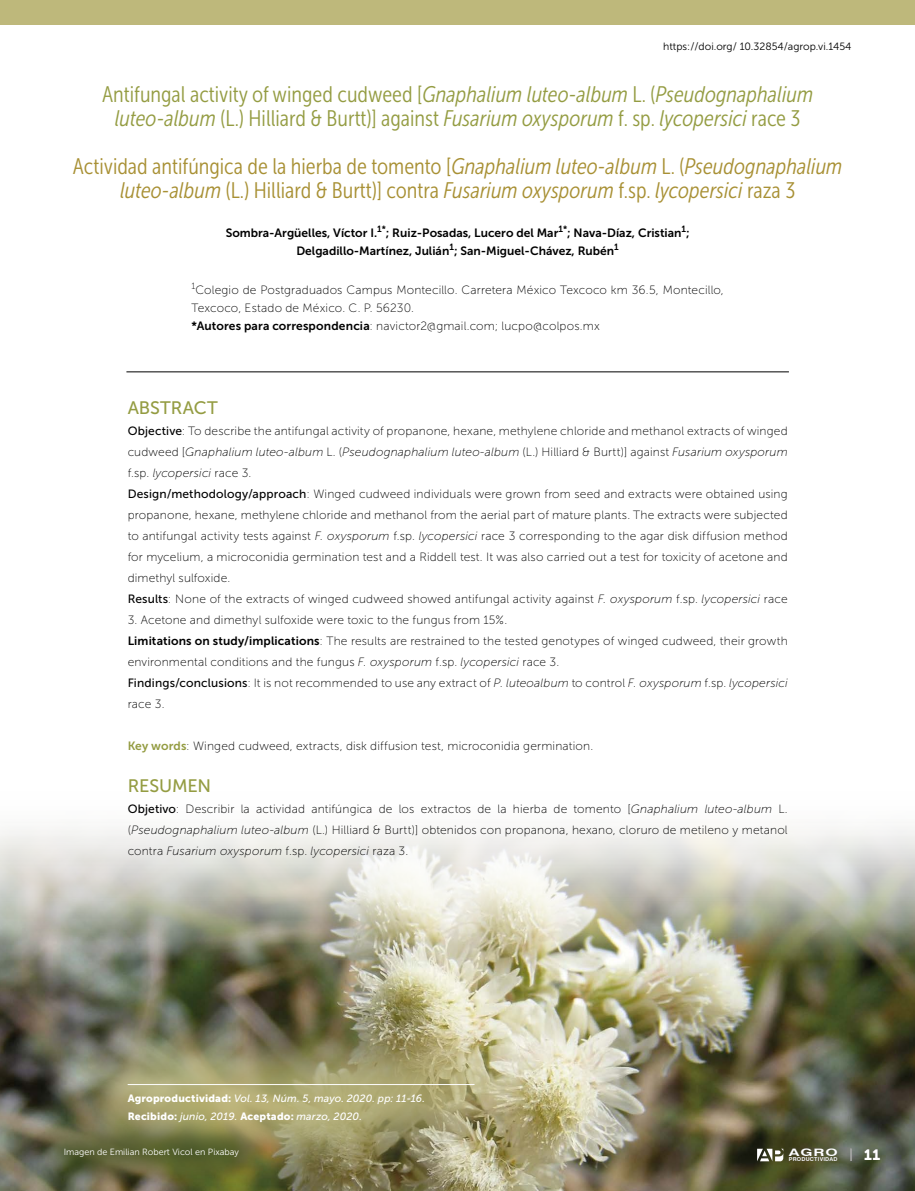
<style>
.page{position:relative;width:915px;height:1191px;background:#fff}
.page>*{position:absolute;margin:0;border:0;box-sizing:border-box;transform-origin:0 0}
.t1{font:22.5px/24px "Museo Sans Cond 300";color:#a89034;text-align:center}
.t2{font:italic 22.5px/24px "Museo Sans Cond 300";color:#949c42;text-align:center}
.t3{font:18px "Museo Sans 500";letter-spacing:-.005em;color:#949c42}
.t4{font:15px "Museo Sans 900";color:#fff}
.t5{font:12px/21px "Museo Sans 100";letter-spacing:.015em;color:#000}
.t6{font:12px/18px "Museo Sans 700";color:#000;text-align:center}
.t7{font:italic 10.5px/18px "Museo Sans 500";letter-spacing:.015em;color:#fff}
.t8{font:10.5px "Museo Sans 300";color:#000}
.t9{font:700 10.35px "Swiss 721 BT";color:#fff;scale:1.52 1}
.t10{font:9px "Museo Sans 300";color:#fff}
.t11{font:9px "Museo Sans 100";color:#000}
.t12{font:700 5.4px "Swiss 721 BT";letter-spacing:.03em;color:#fff}
.s1{font-style:normal}
.s2{font-style:italic}
.s3{font-family:"Museo Sans 700"}
.s4{font-family:"Museo Sans 500"}
.s5{font-family:"Museo Sans 700";color:#949c42}
.s6{font-family:"Museo Sans 900";font-style:normal}
</style>
<div class="page">
<img style="left:0;top:827px;width:914px;height:364px">
<div style="left:0;top:0;width:914px;height:24px;background:#beb87b"></div>
<hr style="left:126px;top:371px;width:662px;height:1px;background:#000">
<div style="left:60px;top:1016px;width:480px;height:172px;background:#beb87b;opacity:.85"></div>
<hr style="left:128px;top:1084px;width:346px;height:1px;background:#fff">
<svg style="left:756px;top:1148px;width:27px;height:13px"></svg>
<svg style="left:850px;top:1148px;width:1px;height:13px"></svg>
<div style="left:34px;top:1117px;width:235px;height:70px;background:#425123;opacity:.75"></div>
<p class="t8" style="left:663px;top:41px;width:190px">https://doi.org/ 10.32854/agrop.vi.1454</p>
<h1 class="t2" style="left:102px;top:82px;width:712px"><span class="s1">Antifungal activity of winged cudweed [</span>Gnaphalium luteo-album <span class="s1">L. (</span>Pseudognaphalium luteo-album <span class="s1">(L.) Hilliard &amp; Burtt)] against</span> Fusarium oxysporum <span class="s1">f. sp.</span> lycopersici <span class="s1">race 3</span></h1>
<h1 class="t1" style="left:73px;top:154px;width:770px">Actividad antifúngica de la hierba de tomento [<span class="s2">Gnaphalium luteo-album</span> L. (<span class="s2">Pseudognaphalium luteo-album</span> (L.) Hilliard &amp; Burtt)] contra <span class="s2">Fusarium oxysporum</span> f.sp. <span class="s2">lycopersici</span> raza 3</h1>
<p class="t6" style="left:226px;top:224px;width:465px">Sombra-Argüelles, Víctor I.<sup>1*</sup>; Ruiz-Posadas, Lucero del Mar<sup>1*</sup>; Nava-Díaz, Cristian<sup>1</sup>;<br>Delgadillo-Martínez, Julián<sup>1</sup>; San-Miguel-Chávez, Rubén<sup>1</sup></p>
<p class="t11" style="left:191px;top:281px;width:5px">1</p>
<p class="t5" style="left:191px;top:281px;width:533px;line-height:18px;text-indent:4px">Colegio de Postgraduados Campus Montecillo. Carretera México Texcoco km 36.5, Montecillo,<br>Texcoco, Estado de México. C. P. 56230.<br><span class="s3">*Autores para correspondencia</span>: navictor2@gmail.com; lucpo@colpos.mx</p>
<h2 class="t3" style="left:128px;top:398px;width:92px">ABSTRACT</h2>
<p class="t5" style="left:128px;top:420px;width:661px"><span class="s4">Objective</span>: To describe the antifungal activity of propanone, hexane, methylene chloride and methanol extracts of winged cudweed [<span class="s2">Gnaphalium luteo-album</span> L. (<span class="s2">Pseudognaphalium luteo-album</span> (L.) Hilliard &amp; Burtt)] against <span class="s2">Fusarium oxysporum </span>f.sp. <span class="s2">lycopersici</span> race 3.<br><span class="s4">Design/methodology/approach</span>: Winged cudweed individuals were grown from seed and extracts were obtained using propanone, hexane, methylene chloride and methanol from the aerial part of mature plants. The extracts were subjected to antifungal activity tests against <span class="s2">F. oxysporum</span> f.sp. <span class="s2">lycopersici</span> race 3 corresponding to the agar disk diffusion method for mycelium, a microconidia germination test and a Riddell test. It was also carried out a test for toxicity of acetone and dimethyl sulfoxide.<br><span class="s4">Results</span>: None of the extracts of winged cudweed showed antifungal activity against <span class="s2">F. oxysporum</span> f.sp. <span class="s2">lycopersici</span> race</p>
<p class="t5" style="left:128px;top:609px;width:661px">3. Acetone and dimethyl sulfoxide were toxic to the fungus from 15%.<br><span class="s3">Limitations on study/implications</span>: The results are restrained to the tested genotypes of winged cudweed, their growth environmental conditions and the fungus <span class="s2">F. oxysporum</span> f.sp. <span class="s2">lycopersici</span> race 3.<br><span class="s4">Findings/conclusions</span>: It is not recommended to use any extract of <span class="s2">P. luteoalbum</span> to control <span class="s2">F. oxysporum</span> f.sp. <span class="s2">lycopersici </span>race 3.</p>
<p class="t5" style="left:128px;top:735px;width:467px"><span class="s5">Key words</span>: Winged cudweed, extracts, disk diffusion test, microconidia germination.</p>
<h2 class="t3" style="left:128px;top:776px;width:85px">RESUMEN</h2>
<p class="t5" style="left:128px;top:798px;width:661px;text-align:justify"><span class="s4">Objetivo</span>: Describir la actividad antifúngica de los extractos de la hierba de tomento [<span class="s2">Gnaphalium luteo-album</span> L. (<span class="s2">Pseudognaphalium luteo-album</span> (L.) Hilliard &amp; Burtt)] obtenidos con propanona, hexano, cloruro de metileno y metanol contra <span class="s2">Fusarium oxysporum</span> f.sp. <span class="s2">lycopersici</span> raza 3.</p>
<p class="t7" style="left:128px;top:1089px;width:299px"><span class="s6">Agroproductividad:</span> Vol. 13, Núm. 5, mayo. 2020. pp: 11-16.<br><span class="s6">Recibido:</span> junio, 2019. <span class="s6">Aceptado:</span> marzo, 2020.</p>
<p class="t10" style="left:64px;top:1147px;width:177px">Imagen de Emilian Robert Vicol en Pixabay</p>
<p class="t9" style="left:788px;top:1145px;width:34px">AGRO</p>
<p class="t12" style="left:788px;top:1155px;width:50px">PRODUCTIVIDAD</p>
<p class="t4" style="left:863px;top:1145px;width:18px">11</p>
</div>
